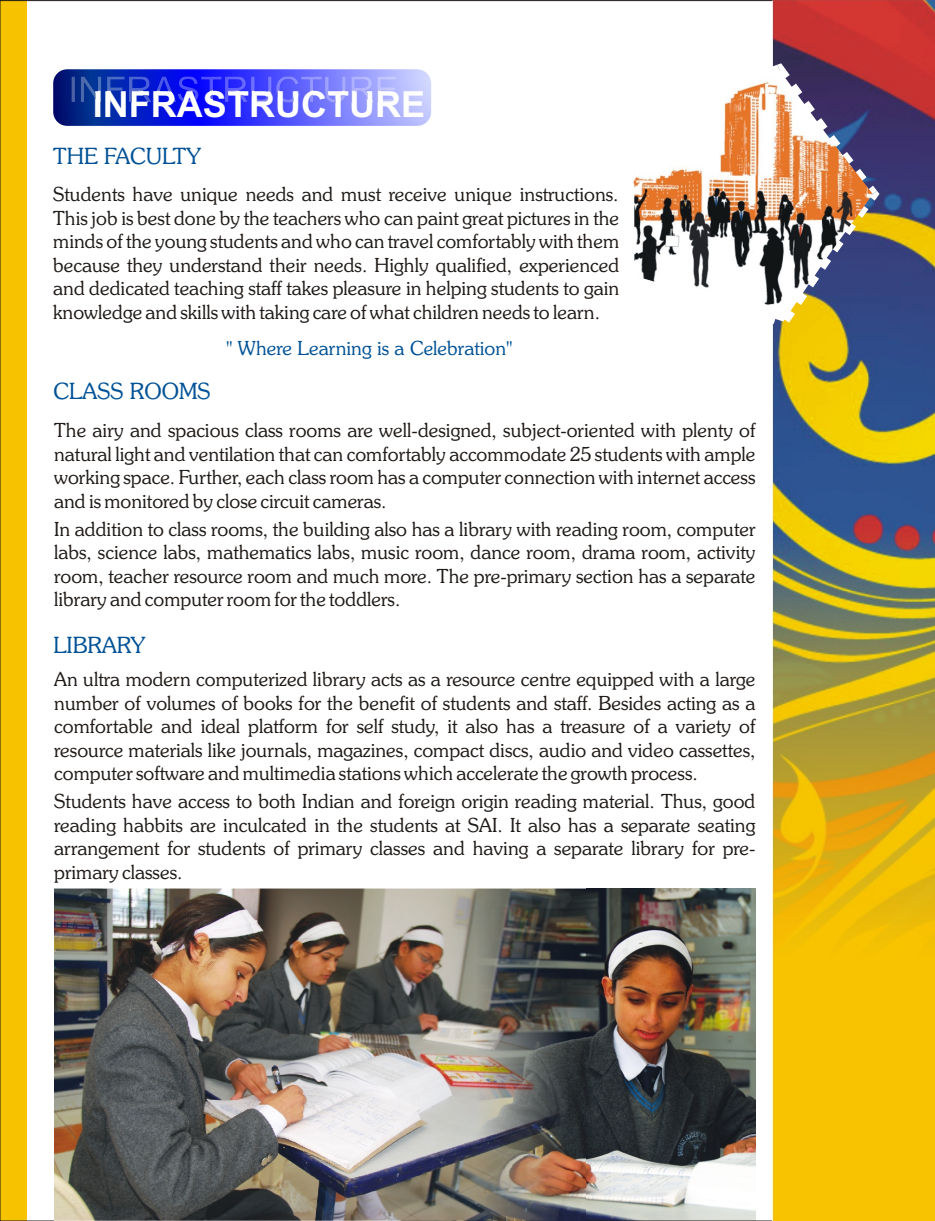
<style>
.page{position:relative;width:935px;height:1221px;background:#fff}
.page>*{position:absolute;margin:0;border:0;box-sizing:border-box;transform-origin:0 0}
.t1{font:700 36px "Arial";color:#fff}
.t2{font:22.5px "Souvenir Lt BT";color:#005296}
.t3{font:19.5px/23.5px "Souvenir Lt BT";color:#1f1a17;text-align:justify}
.t4{font:19.5px "Souvenir Lt BT";color:#005296}
</style>
<div class="page">
<img style="left:585px;top:889px;width:170px;height:330px">
<div style="left:0;top:1px;width:27px;height:1220px;background:#f7c200"></div>
<img style="left:772px;top:1px;width:162px;height:1220px">
<svg style="left:772px;top:63px;width:107px;height:261px"></svg>
<img style="left:633px;top:70px;width:239px;height:252px">
<svg style="left:53px;top:69px;width:378px;height:57px"></svg>
<img style="left:71px;top:76px;width:274px;height:27px">
<img style="left:54px;top:889px;width:531px;height:332px">
<h1 class="t1" style="left:93px;top:91px;width:333px">INFRASTRUCTURE</h1>
<p class="t2" style="left:53px;top:147px;width:149px">THE FACULTY</p>
<p class="t3" style="left:53px;top:185px;width:567px">Students have unique needs and must receive unique instructions.<br>This job is best done by the teachers who can paint great pictures in the minds of the young students and who can travel comfortably with them because they understand their needs. Highly qualified, experienced and dedicated teaching staff takes pleasure in helping students to gain knowledge and skills with taking care of what children needs to learn.</p>
<p class="t4" style="left:226px;top:340px;width:288px">" Where Learning is a Celebration"</p>
<p class="t2" style="left:53px;top:382px;width:159px">CLASS ROOMS</p>
<p class="t3" style="left:54px;top:420px;width:703px">The airy and spacious class rooms are well-designed, subject-oriented with plenty of natural light and ventilation that can comfortably accommodate 25 students with ample working space. Further, each class room has a computer connection with internet access and is monitored by close circuit cameras.</p>
<p class="t3" style="left:54px;top:519px;width:702px">In addition to class rooms, the building also has a library with reading room, computer labs, science labs, mathematics labs, music room, dance room, drama room, activity room, teacher resource room and much more. The pre-primary section has a separate library and computer room for the toddlers.</p>
<p class="t2" style="left:53px;top:636px;width:94px">LIBRARY</p>
<p class="t3" style="left:54px;top:670px;width:702px">An ultra modern computerized library acts as a resource centre equipped with a large number of volumes of books for the benefit of students and staff. Besides acting as a comfortable and ideal platform for self study, it also has a treasure of a variety of resource materials like journals, magazines, compact discs, audio and video cassettes, computer software and multimedia stations which accelerate the growth process.</p>
<p class="t3" style="left:54px;top:792px;width:702px">Students have access to both Indian and foreign origin reading material. Thus, good reading habbits are inculcated in the students at SAI. It also has a separate seating arrangement for students of primary classes and having a separate library for pre&shy;primary classes.</p>
</div>
